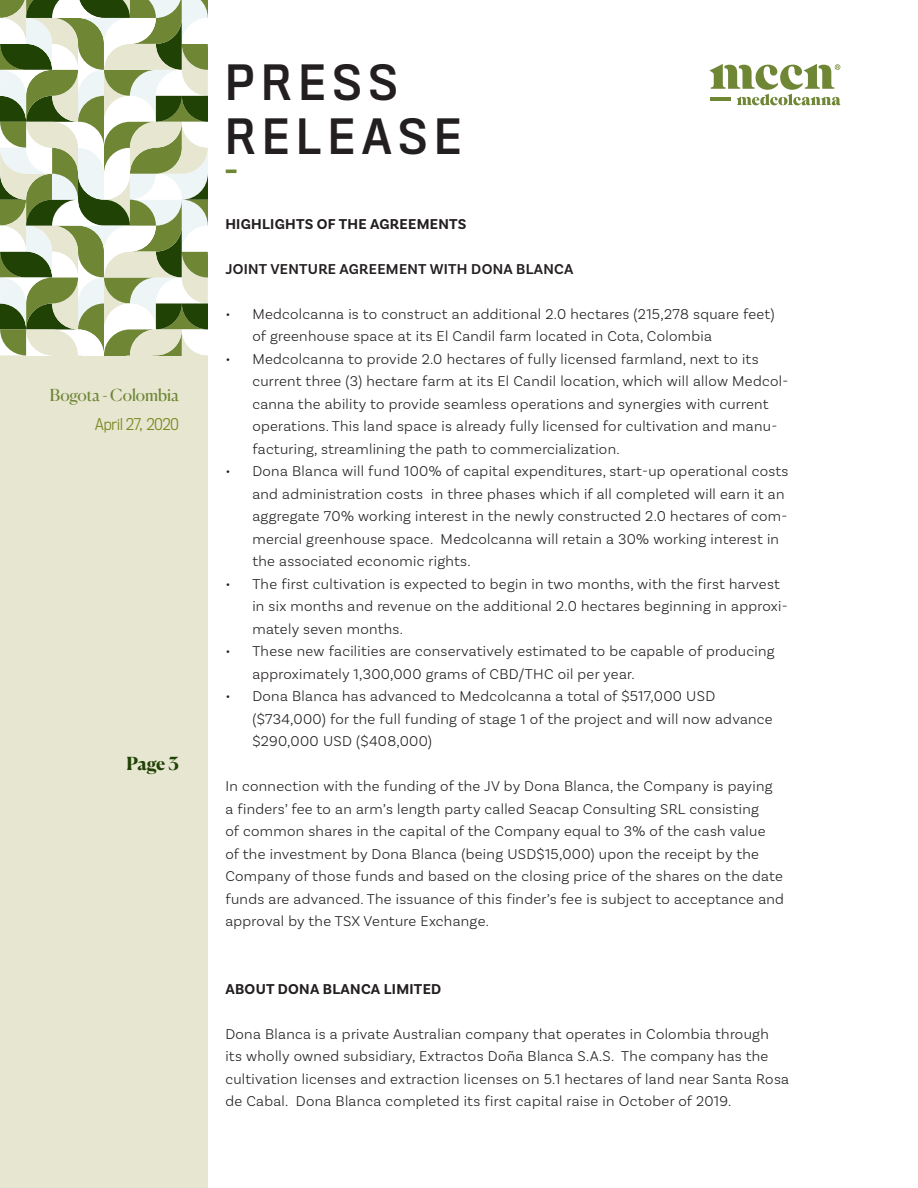
<style>
.page{position:relative;width:918px;height:1188px;background:#fff}
.page>*{position:absolute;margin:0;border:0;box-sizing:border-box;transform-origin:0 0}
.t1{font:45px "Titling Gothic FB Narrow Standard";letter-spacing:.16em;color:#231f20}
.t2{font:28.5px "Titling Gothic FB Narrow Standard";color:#6f8635}
.t3{font:700 18px "Canela";color:#214205}
.t4{font:16.5px "Canela";color:#6f8635}
.t5{font:300 15px/22.5px "Basic Sans";letter-spacing:.02em;color:#231f20}
.t6{font:700 15px "Basic Sans";letter-spacing:.02em;color:#231f20}
.t7{font:600 15px "Basic Sans";letter-spacing:.02em;color:#231f20}
.t8{font:300 15px "Titling Gothic FB Narrow";color:#77871c}
</style>
<div class="page">
<div style="left:0;top:355px;width:208px;height:833px;background:#e6e6d1"></div>
<svg style="left:709px;top:64px;width:131px;height:41px"></svg>
<svg style="left:0;top:0;width:208px;height:355px"></svg>
<p class="t4" style="left:50px;top:382px;width:130px">Bogota - Colombia</p>
<p class="t8" style="left:95px;top:416px;width:85px">April 27, 2020</p>
<p class="t3" style="left:127px;top:749px;width:54px">Page 3</p>
<p class="t1" style="left:225px;top:57px;width:174px">PRESS</p>
<p class="t1" style="left:225px;top:111px;width:237px">RELEASE</p>
<p class="t2" style="left:225px;top:154px;width:13px">-</p>
<p class="t6" style="left:225px;top:215px;width:243px">HIGHLIGHTS OF THE AGREEMENTS</p>
<p class="t7" style="left:225px;top:260px;width:350px">JOINT VENTURE AGREEMENT WITH DONA BLANCA</p>
<p class="t5" style="left:252px;top:302px;width:524px;text-indent:-27px">• Medcolcanna is to construct an additional 2.0 hectares (215,278 square feet) of greenhouse space at its El Candil farm located in Cota, Colombia</p>
<p class="t5" style="left:252px;top:347px;width:537px;text-indent:-27px">• Medcolcanna to provide 2.0 hectares of fully licensed farmland, next to its current three (3) hectare farm at its El Candil location, which will allow Medcol&shy;canna the ability to provide seamless operations and synergies with current operations. This land space is already fully licensed for cultivation and manu&shy;facturing, streamlining the path to commercialization.</p>
<p class="t5" style="left:252px;top:460px;width:538px;text-indent:-27px">• Dona Blanca will fund 100% of capital expenditures, start-up operational costs and administration costs in three phases which if all completed will earn it an aggregate 70% working interest in the newly constructed 2.0 hectares of com&shy;mercial greenhouse space. Medcolcanna will retain a 30% working interest in the associated economic rights.</p>
<p class="t5" style="left:252px;top:572px;width:537px;text-indent:-27px">• The first cultivation is expected to begin in two months, with the first harvest in six months and revenue on the additional 2.0 hectares beginning in approxi&shy;mately seven months.</p>
<p class="t5" style="left:252px;top:640px;width:524px;text-indent:-27px">• These new facilities are conservatively estimated to be capable of producing approximately 1,300,000 grams of CBD/THC oil per year.</p>
<p class="t5" style="left:252px;top:685px;width:522px;text-indent:-27px">• Dona Blanca has advanced to Medcolcanna a total of $517,000 USD ($734,000) for the full funding of stage 1 of the project and will now advance $290,000 USD ($408,000)</p>
<p class="t5" style="left:225px;top:775px;width:560px">In connection with the funding of the JV by Dona Blanca, the Company is paying a finders’ fee to an arm’s length party called Seacap Consulting SRL consisting<br>of common shares in the capital of the Company equal to 3% of the cash value<br>of the investment by Dona Blanca (being USD$15,000) upon the receipt by the Company of those funds and based on the closing price of the shares on the date funds are advanced. The issuance of this finder’s fee is subject to acceptance and approval by the TSX Venture Exchange.</p>
<p class="t6" style="left:225px;top:980px;width:217px">ABOUT DONA BLANCA LIMITED</p>
<p class="t5" style="left:225px;top:1022px;width:565px">Dona Blanca is a private Australian company that operates in Colombia through its wholly owned subsidiary, Extractos Doña Blanca S.A.S. The company has the cultivation licenses and extraction licenses on 5.1 hectares of land near Santa Rosa de Cabal. Dona Blanca completed its first capital raise in October of 2019.</p>
</div>
